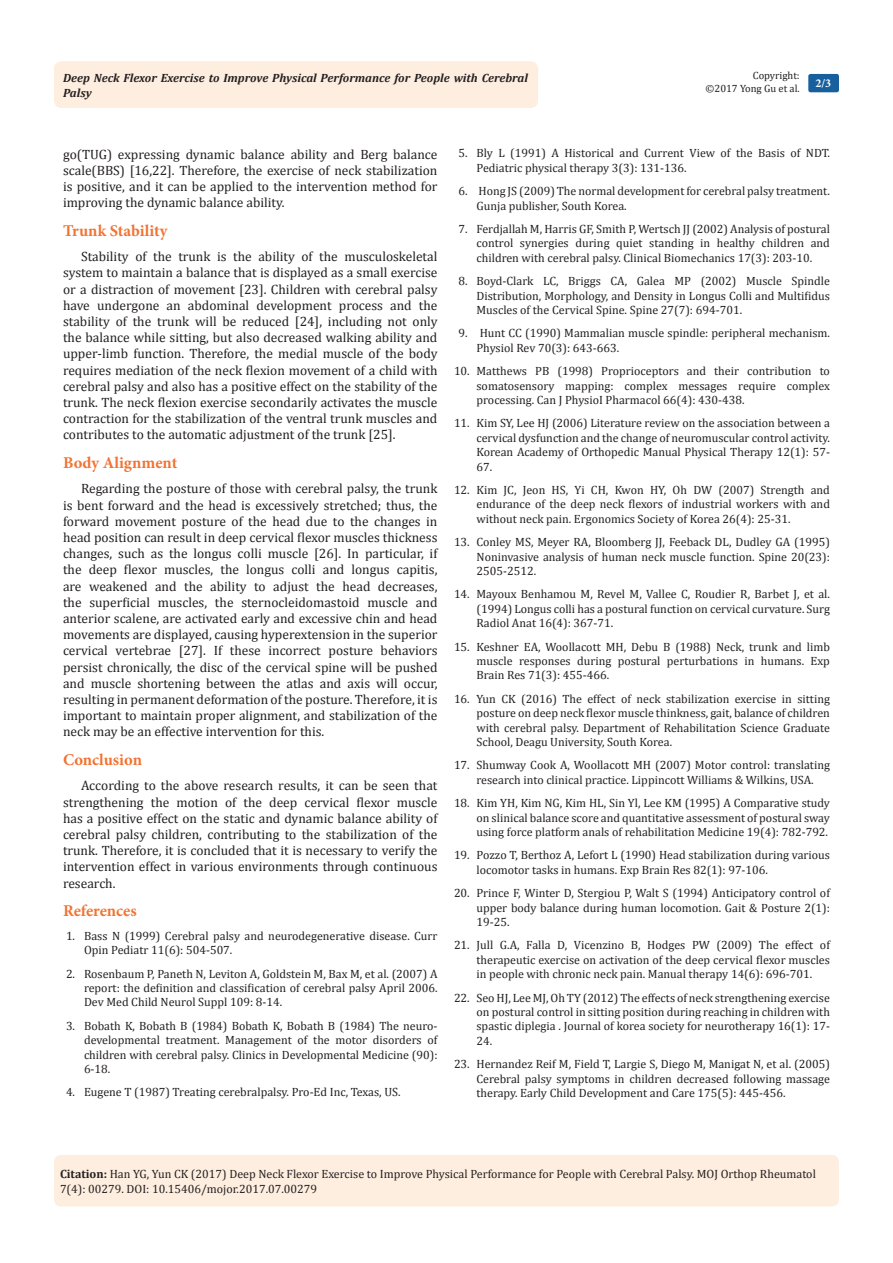
<style>
.page{position:relative;width:893px;height:1263px;background:#fff}
.page>*{position:absolute;margin:0;border:0;box-sizing:border-box;transform-origin:0 0}
.List_Paragraph{font:700 16.5px "Minion Pro";color:#f37331}
.바탕글{font:13.5px/16.2px "Cambria";color:#231f20;text-align:justify}
.Citation{font:12px/14.4px "Cambria";color:#231f20;text-align:justify}
.t1{font:italic 700 12px/14.4px "Cambria";color:#231f20}
.t2{font:700 12px "Minion Pro";color:#fff}
.t3{font:10.5px/12.6px "Cambria";color:#231f20;text-align:right}
.s1{font-weight:700}
</style>
<div class="page">
<div style="left:54px;top:1155px;width:785px;height:51px;background:#feeee0;border-radius:7px"></div>
<div style="left:54px;top:61px;width:484px;height:47px;background:#feeee0;border-radius:8px"></div>
<div style="left:808px;top:74px;width:31px;height:18px;background:#18609d;border-radius:2px"></div>
<p class="t3" style="left:706px;top:69px;width:96px">Copyright:<br>©2017 Yong Gu et al.</p>
<p class="t1" style="left:63px;top:70px;width:467px">Deep Neck Flexor Exercise to Improve Physical Performance for People with Cerebral<br>Palsy</p>
<p class="t2" style="left:815px;top:75px;width:17px">2/3</p>
<p class="바탕글" style="left:63px;top:146px;width:376px">go(TUG) expressing dynamic balance ability and Berg balance scale(BBS) [16,22]. Therefore, the exercise of neck stabilization is positive, and it can be applied to the intervention method for improving the dynamic balance ability.</p>
<p class="List_Paragraph" style="left:63px;top:219px;width:106px">Trunk Stability</p>
<p class="바탕글" style="left:63px;top:248px;width:376px;text-indent:18px">Stability of the trunk is the ability of the musculoskeletal system to maintain a balance that is displayed as a small exercise or a distraction of movement [23]. Children with cerebral palsy have undergone an abdominal development process and the stability of the trunk will be reduced [24], including not only the balance while sitting, but also decreased walking ability and upper-limb function. Therefore, the medial muscle of the body requires mediation of the neck flexion movement of a child with cerebral palsy and also has a positive effect on the stability of the trunk. The neck flexion exercise secondarily activates the muscle contraction for the stabilization of the ventral trunk muscles and contributes to the automatic adjustment of the trunk [25].</p>
<p class="List_Paragraph" style="left:63px;top:451px;width:116px">Body Alignment</p>
<p class="바탕글" style="left:63px;top:481px;width:376px;text-indent:18px">Regarding the posture of those with cerebral palsy, the trunk is bent forward and the head is excessively stretched; thus, the forward movement posture of the head due to the changes in head position can result in deep cervical flexor muscles thickness changes, such as the longus colli muscle [26]. In particular, if the deep flexor muscles, the longus colli and longus capitis, are weakened and the ability to adjust the head decreases, the superficial muscles, the sternocleidomastoid muscle and anterior scalene, are activated early and excessive chin and head movements are displayed, causing hyperextension in the superior cervical vertebrae [27]. If these incorrect posture behaviors persist chronically, the disc of the cervical spine will be pushed and muscle shortening between the atlas and axis will occur, resulting in permanent deformation of the posture. Therefore, it is important to maintain proper alignment, and stabilization of the neck may be an effective intervention for this.</p>
<p class="List_Paragraph" style="left:63px;top:748px;width:81px">Conclusion</p>
<p class="바탕글" style="left:63px;top:778px;width:376px;text-indent:18px">According to the above research results, it can be seen that strengthening the motion of the deep cervical flexor muscle has a positive effect on the static and dynamic balance ability of cerebral palsy children, contributing to the stabilization of the trunk. Therefore, it is concluded that it is necessary to verify the intervention effect in various environments through continuous research.</p>
<p class="List_Paragraph" style="left:63px;top:899px;width:75px">References</p>
<p class="Citation" style="left:84px;top:928px;width:355px;text-indent:-18px">1. Bass N (1999) Cerebral palsy and neurodegenerative disease. Curr<br>Opin Pediatr 11(6): 504-507.</p>
<p class="Citation" style="left:84px;top:966px;width:355px;text-indent:-18px">2. Rosenbaum P, Paneth N, Leviton A, Goldstein M, Bax M, et al. (2007) A report: the definition and classification of cerebral palsy April 2006.<br>Dev Med Child Neurol Suppl 109: 8-14.</p>
<p class="Citation" style="left:84px;top:1018px;width:355px;text-indent:-18px">3. Bobath K, Bobath B (1984) Bobath K, Bobath B (1984) The neuro&shy;developmental treatment. Management of the motor disorders of children with cerebral palsy. Clinics in Developmental Medicine (90):<br>6-18.</p>
<p class="Citation" style="left:66px;top:1085px;width:336px">4. Eugene T (1987) Treating cerebralpalsy. Pro-Ed Inc, Texas, US.</p>
<p class="Citation" style="left:476px;top:146px;width:355px;text-indent:-18px">5. Bly L (1991) A Historical and Current View of the Basis of NDT.<br>Pediatric physical therapy 3(3): 131-136.</p>
<p class="Citation" style="left:476px;top:184px;width:355px;text-indent:-18px">6. Hong JS (2009) The normal development for cerebral palsy treatment.<br>Gunja publisher, South Korea.</p>
<p class="Citation" style="left:476px;top:222px;width:355px;text-indent:-18px">7. Ferdjallah M, Harris GF, Smith P, Wertsch JJ (2002) Analysis of postural control synergies during quiet standing in healthy children and children with cerebral palsy. Clinical Biomechanics 17(3): 203-10.</p>
<p class="Citation" style="left:476px;top:274px;width:355px;text-indent:-18px">8. Boyd-Clark LC, Briggs CA, Galea MP (2002) Muscle Spindle Distribution, Morphology, and Density in Longus Colli and Multifidus Muscles of the Cervical Spine. Spine 27(7): 694-701.</p>
<p class="Citation" style="left:476px;top:326px;width:355px;text-indent:-18px">9. Hunt CC (1990) Mammalian muscle spindle: peripheral mechanism.<br>Physiol Rev 70(3): 643-663.</p>
<p class="Citation" style="left:476px;top:364px;width:355px;text-indent:-22px">10. Matthews PB (1998) Proprioceptors and their contribution to somatosensory mapping: complex messages require complex processing. Can J PhysioI Pharmacol 66(4): 430-438.</p>
<p class="Citation" style="left:476px;top:416px;width:355px;text-indent:-22px">11. Kim SY, Lee HJ (2006) Literature review on the association between a cervical dysfunction and the change of neuromuscular control activity.<br>Korean Academy of Orthopedic Manual Physical Therapy 12(1): 57- 67.</p>
<p class="Citation" style="left:476px;top:483px;width:355px;text-indent:-22px">12. Kim JC, Jeon HS, Yi CH, Kwon HY, Oh DW (2007) Strength and endurance of the deep neck flexors of industrial workers with and without neck pain. Ergonomics Society of Korea 26(4): 25-31.</p>
<p class="Citation" style="left:476px;top:535px;width:355px;text-indent:-22px">13. Conley MS, Meyer RA, Bloomberg JJ, Feeback DL, Dudley GA (1995)<br>Noninvasive analysis of human neck muscle function. Spine 20(23):<br>2505-2512.</p>
<p class="Citation" style="left:476px;top:587px;width:355px;text-indent:-22px">14. Mayoux Benhamou M, Revel M, Vallee C, Roudier R, Barbet J, et al. (1994) Longus colli has a postural function on cervical curvature. Surg Radiol Anat 16(4): 367-71.</p>
<p class="Citation" style="left:476px;top:639px;width:355px;text-indent:-22px">15. Keshner EA, Woollacott MH, Debu B (1988) Neck, trunk and limb muscle responses during postural perturbations in humans. Exp Brain Res 71(3): 455-466.</p>
<p class="Citation" style="left:476px;top:691px;width:355px;text-indent:-22px">16. Yun CK (2016) The effect of neck stabilization exercise in sitting posture on deep neck flexor muscle thinkness, gait, balance of children with cerebral palsy. Department of Rehabilitation Science Graduate School, Deagu University, South Korea.</p>
<p class="Citation" style="left:454px;top:758px;width:377px;text-align:center">17. Shumway Cook A, Woollacott MH (2007) Motor control: translating research into clinical practice. Lippincott Williams &amp; Wilkins, USA.</p>
<p class="Citation" style="left:476px;top:796px;width:355px;text-indent:-22px">18. Kim YH, Kim NG, Kim HL, Sin Yl, Lee KM (1995) A Comparative study on slinical balance score and quantitative assessment of postural sway using force platform anals of rehabilitation Medicine 19(4): 782-792.</p>
<p class="Citation" style="left:476px;top:848px;width:355px;text-indent:-22px">19. Pozzo T, Berthoz A, Lefort L (1990) Head stabilization during various locomotor tasks in humans. Exp Brain Res 82(1): 97-106.</p>
<p class="Citation" style="left:476px;top:886px;width:355px;text-indent:-22px">20. Prince F, Winter D, Stergiou P, Walt S (1994) Anticipatory control of upper body balance during human locomotion. Gait &amp; Posture 2(1):<br>19-25.</p>
<p class="Citation" style="left:476px;top:938px;width:355px;text-indent:-22px">21. Jull G.A, Falla D, Vicenzino B, Hodges PW (2009) The effect of therapeutic exercise on activation of the deep cervical flexor muscles in people with chronic neck pain. Manual therapy 14(6): 696-701.</p>
<p class="Citation" style="left:476px;top:990px;width:355px;text-indent:-22px">22. Seo HJ, Lee MJ, Oh TY (2012) The effects of neck strengthening exercise on postural control in sitting position during reaching in children with spastic diplegia . Journal of korea society for neurotherapy 16(1): 17- 24.</p>
<p class="Citation" style="left:476px;top:1057px;width:355px;text-indent:-22px">23. Hernandez Reif M, Field T, Largie S, Diego M, Manigat N, et al. (2005)<br>Cerebral palsy symptoms in children decreased following massage therapy. Early Child Development and Care 175(5): 445-456.</p>
<p class="Citation" style="left:60px;top:1167px;width:757px"><span class="s1">Citation:</span> Han YG, Yun CK (2017) Deep Neck Flexor Exercise to Improve Physical Performance for People with Cerebral Palsy. MOJ Orthop Rheumatol<br>7(4): 00279. DOI: 10.15406/mojor.2017.07.00279</p>
</div>
